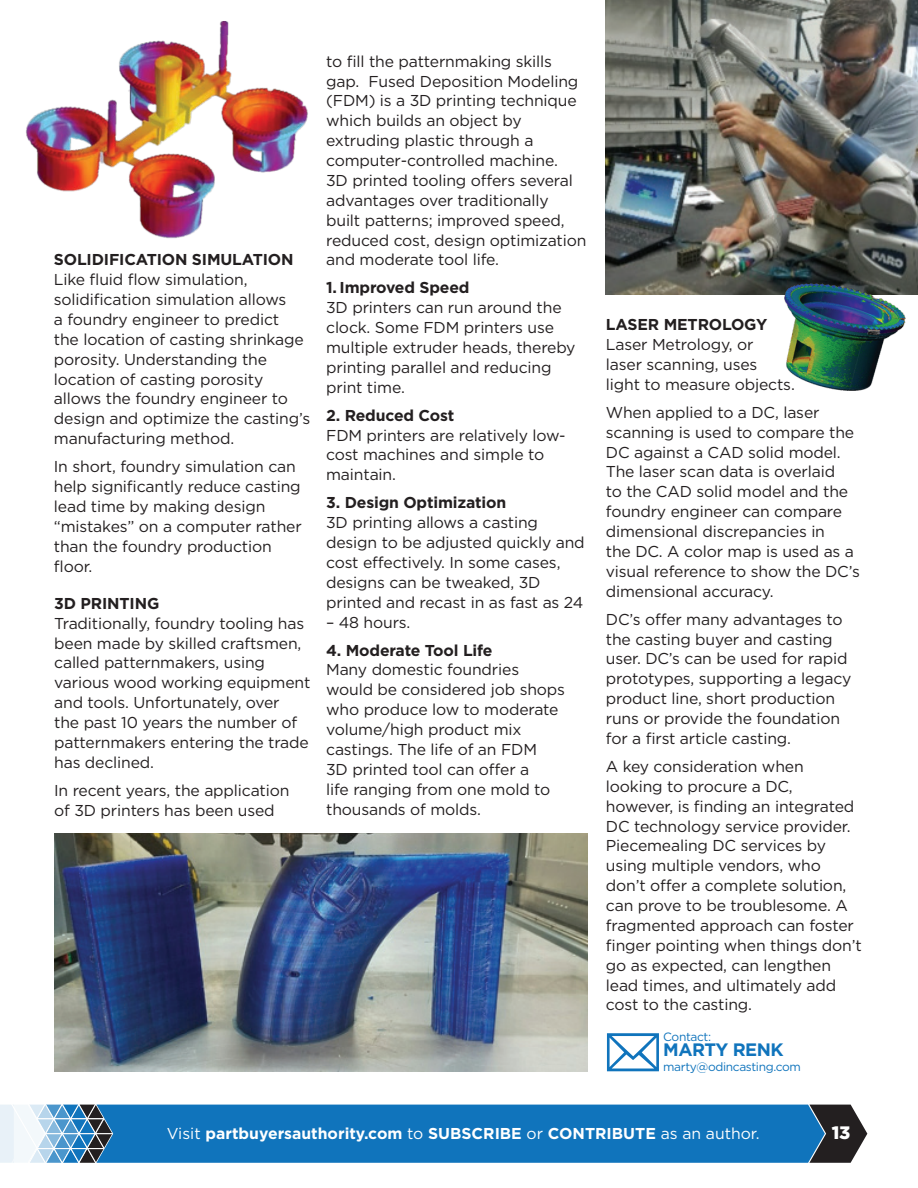
<style>
.page{position:relative;width:918px;height:1188px;background:#fff}
.page>*{position:absolute;margin:0;border:0;box-sizing:border-box;transform-origin:0 0}
.t1{font:700 18px "Gotham";letter-spacing:-.03em;color:#1074bc}
.t2{font:900 18px "Gotham";color:#fff}
.t3{font:15.75px/20px "Gotham";letter-spacing:-.01em;color:#231f20}
.t4{font:700 15.75px "Gotham";letter-spacing:-.01em;color:#231f20}
.t5{font:700 15.75px "Gotham";color:#fff}
.t6{font:12px "Gotham";letter-spacing:-.03em;color:#1074bc}
.s1{font-weight:400}
</style>
<div class="page">
<svg style="left:0;top:1104px;width:867px;height:59px;background:#267bb8"></svg>
<hr style="left:37px;top:1118px;width:67px;height:1px;background:#fff">
<hr style="left:46px;top:1133px;width:66px;height:1px;background:#fff">
<hr style="left:37px;top:1148px;width:67px;height:1px;background:#fff">
<svg style="left:607px;top:1033px;width:52px;height:38px"></svg>
<img style="left:26px;top:21px;width:282px;height:218px">
<img style="left:54px;top:833px;width:533px;height:238px">
<img style="left:606px;top:0;width:312px;height:295px">
<img style="left:785px;top:283px;width:120px;height:108px">
<p class="t4" style="left:54px;top:249px;width:241px">SOLIDIFICATION SIMULATION</p>
<p class="t3" style="left:54px;top:269px;width:258px">Like fluid flow simulation, solidification simulation allows<br>a foundry engineer to predict<br>the location of casting shrinkage porosity. Understanding the location of casting porosity allows the foundry engineer to design and optimize the casting’s manufacturing method.</p>
<p class="t3" style="left:54px;top:456px;width:249px">In short, foundry simulation can help significantly reduce casting lead time by making design “mistakes” on a computer rather than the foundry production floor.</p>
<p class="t4" style="left:54px;top:593px;width:107px">3D PRINTING</p>
<p class="t3" style="left:54px;top:613px;width:258px">Traditionally, foundry tooling has been made by skilled craftsmen, called patternmakers, using various wood working equipment and tools. Unfortunately, over<br>the past 10 years the number of patternmakers entering the trade has declined.</p>
<p class="t3" style="left:54px;top:780px;width:237px">In recent years, the application of 3D printers has been used</p>
<p class="t3" style="left:326px;top:51px;width:262px">to fill the patternmaking skills gap. Fused Deposition Modeling (FDM) is a 3D printing technique which builds an object by extruding plastic through a computer-controlled machine.<br>3D printed tooling offers several advantages over traditionally built patterns; improved speed, reduced cost, design optimization and moderate tool life.</p>
<p class="t4" style="left:326px;top:277px;width:145px">1. Improved Speed</p>
<p class="t3" style="left:326px;top:297px;width:251px">3D printers can run around the clock. Some FDM printers use multiple extruder heads, thereby printing parallel and reducing print time.</p>
<p class="t4" style="left:326px;top:405px;width:130px">2. Reduced Cost</p>
<p class="t3" style="left:326px;top:425px;width:241px">FDM printers are relatively low&shy;cost machines and simple to maintain.</p>
<p class="t4" style="left:326px;top:492px;width:182px">3. Design Optimization</p>
<p class="t3" style="left:326px;top:512px;width:260px">3D printing allows a casting design to be adjusted quickly and cost effectively. In some cases, designs can be tweaked, 3D printed and recast in as fast as 24</p>
<p class="t3" style="left:326px;top:612px;width:86px">– 48 hours.</p>
<p class="t4" style="left:326px;top:640px;width:168px">4. Moderate Tool Life</p>
<p class="t3" style="left:326px;top:660px;width:240px">Many domestic foundries would be considered job shops who produce low to moderate volume/high product mix castings. The life of an FDM<br>3D printed tool can offer a<br>life ranging from one mold to thousands of molds.</p>
<p class="t4" style="left:606px;top:314px;width:163px">LASER METROLOGY</p>
<p class="t3" style="left:606px;top:334px;width:190px">Laser Metrology, or<br>laser scanning, uses light to measure objects.</p>
<p class="t3" style="left:606px;top:402px;width:256px">When applied to a DC, laser scanning is used to compare the<br>DC against a CAD solid model.<br>The laser scan data is overlaid<br>to the CAD solid model and the foundry engineer can compare dimensional discrepancies in<br>the DC. A color map is used as a visual reference to show the DC’s dimensional accuracy.</p>
<p class="t3" style="left:606px;top:609px;width:247px">DC’s offer many advantages to the casting buyer and casting user. DC’s can be used for rapid prototypes, supporting a legacy product line, short production runs or provide the foundation for a first article casting.</p>
<p class="t3" style="left:606px;top:756px;width:258px">A key consideration when looking to procure a DC, however, is finding an integrated<br>DC technology service provider.<br>Piecemealing DC services by using multiple vendors, who don’t offer a complete solution, can prove to be troublesome. A fragmented approach can foster finger pointing when things don’t go as expected, can lengthen lead times, and ultimately add cost to the casting.</p>
<p class="t6" style="left:663px;top:1029px;width:49px">Contact:</p>
<p class="t1" style="left:663px;top:1038px;width:122px">MARTY RENK</p>
<p class="t6" style="left:663px;top:1059px;width:139px">marty@odincasting.com</p>
<p class="t5" style="left:167px;top:1123px;width:594px"><span class="s1">Visit</span> partbuyersauthority.com <span class="s1">to</span> SUBSCRIBE <span class="s1">or</span> CONTRIBUTE <span class="s1">as an author.</span></p>
<p class="t2" style="left:832px;top:1120px;width:20px">13</p>
</div>
